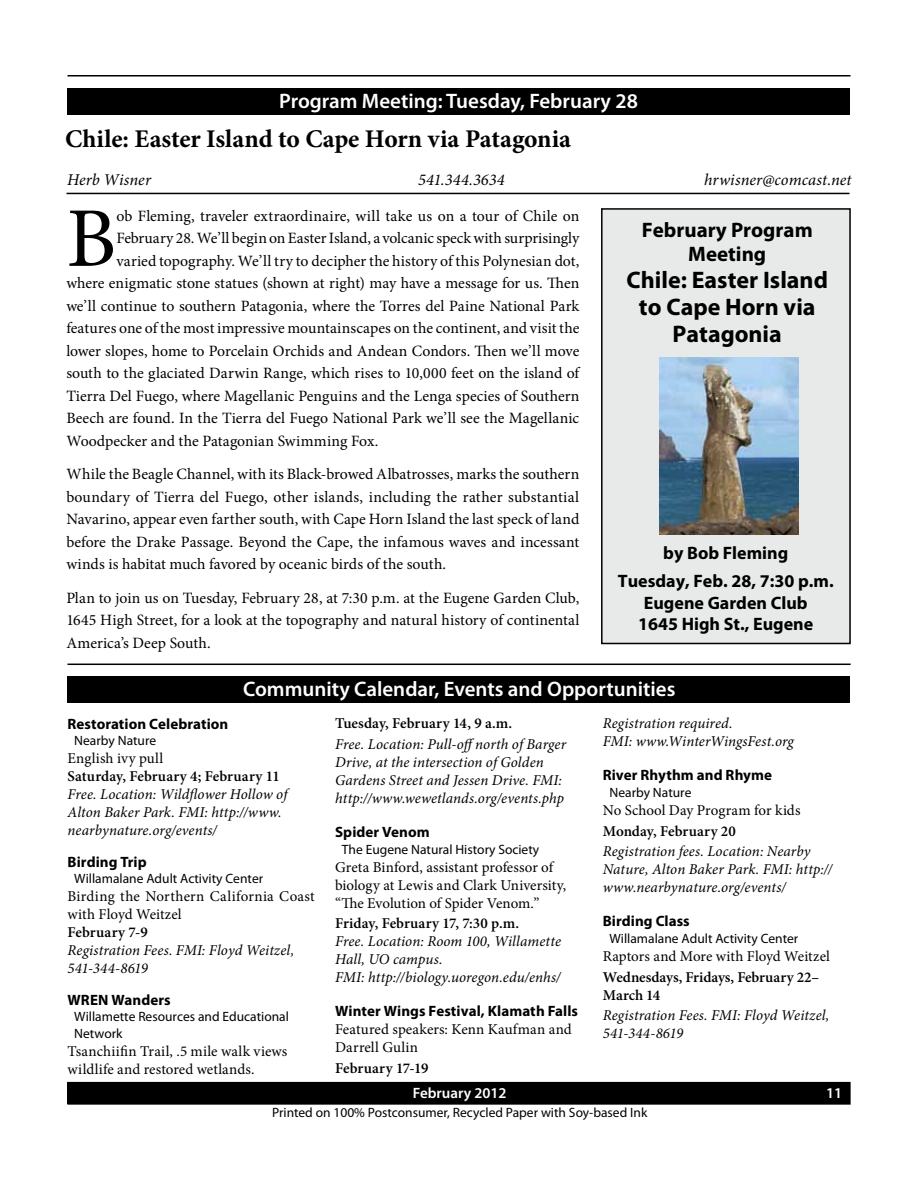
<style>
.page{position:relative;width:918px;height:1188px;background:#fff}
.page>*{position:absolute;margin:0;border:0;box-sizing:border-box;transform-origin:0 0}
.t1{font:85.05px "Minion Pro";color:#000}
.t2{font:700 25.5px "Minion Pro";color:#000}
.t3{font:700 24px/27px "Myriad Pro";color:#000;text-align:center}
.t4{font:600 21px "Myriad Pro";color:#fff}
.t5{font:700 21px/24px "Myriad Pro";color:#000;text-align:center}
.t6{font:700 18px/28.3px "Myriad Pro";color:#000;text-align:center}
.t7{font:italic 16.5px "Minion Pro";letter-spacing:.005em;color:#000}
.t8{font:15.75px/22.5px "Minion Pro";color:#000;text-align:justify}
.t9{font:italic 15px/18px "Minion Pro";letter-spacing:.005em;color:#000}
.t10{font:15px/18px "Minion Pro";letter-spacing:.005em;color:#000}
.t11{font:600 15px/18px "Minion Pro";letter-spacing:.005em;color:#000}
.t12{font:700 15px "Myriad Pro";letter-spacing:.005em;color:#000}
.t13{font:600 15px "Myriad Pro";color:#fff}
.t14{font:13.5px/16.5px "Myriad Pro";color:#000}
</style>
<div class="page">
<hr style="left:68px;top:75px;width:782px;height:1px;background:#000">
<div style="left:68px;top:1082px;width:782px;height:22px;background:#000"></div>
<div style="left:68px;top:1082px;width:782px;height:23px;border:1px solid #000"></div>
<div style="left:67px;top:676px;width:783px;height:27px;background:#000"></div>
<div style="left:67px;top:88px;width:783px;height:27px;background:#000"></div>
<hr style="left:67px;top:193px;width:783px;height:1px;background:#000">
<div style="left:602px;top:209px;width:248px;height:435px;background:#e8eaea"></div>
<div style="left:601px;top:208px;width:250px;height:436px;border:2px solid #000"></div>
<hr style="left:68px;top:664px;width:783px;height:1px;background:#000">
<img style="left:659px;top:358px;width:140px;height:177px">
<h3 class="t4" style="left:279px;top:87px;width:360px">Program Meeting: Tuesday, February 28</h3>
<h2 class="t2" style="left:65px;top:121px;width:507px">Chile: Easter Island to Cape Horn via Patagonia</h2>
<p class="t7" style="left:67px;top:168px;width:85px">Herb Wisner</p>
<p class="t7" style="left:418px;top:168px;width:88px">541.344.3634</p>
<p class="t7" style="left:704px;top:168px;width:149px">hrwisner@comcast.net</p>
<h1 class="t1" style="left:66px;top:182px;width:51px">B</h1>
<p class="t8" style="left:116px;top:205px;width:464px">ob Fleming, traveler extraordinaire, will take us on a tour of Chile on</p>
<p class="t8" style="left:116px;top:227px;width:464px">February 28. We’ll begin on Easter Island, a volcanic speck with surprisingly</p>
<p class="t8" style="left:116px;top:250px;width:465px">varied topography. We’ll try to decipher the history of this Polynesian dot,</p>
<p class="t8" style="left:66px;top:272px;width:515px">where enigmatic stone statues (shown at right) may have a message for us. Then</p>
<p class="t8" style="left:66px;top:295px;width:514px">we’ll continue to southern Patagonia, where the Torres del Paine National Park</p>
<p class="t8" style="left:66px;top:317px;width:515px">features one of the most impressive mountainscapes on the continent, and visit the</p>
<p class="t8" style="left:66px;top:340px;width:515px">lower slopes, home to Porcelain Orchids and Andean Condors. Then we’ll move</p>
<p class="t8" style="left:66px;top:362px;width:514px">south to the glaciated Darwin Range, which rises to 10,000 feet on the island of</p>
<p class="t8" style="left:66px;top:385px;width:515px">Tierra Del Fuego, where Magellanic Penguins and the Lenga species of Southern</p>
<p class="t8" style="left:66px;top:407px;width:514px">Beech are found. In the Tierra del Fuego National Park we’ll see the Magellanic</p>
<p class="t8" style="left:66px;top:430px;width:313px">Woodpecker and the Patagonian Swimming Fox.</p>
<p class="t8" style="left:66px;top:463px;width:515px">While the Beagle Channel, with its Black-browed Albatrosses, marks the southern boundary of Tierra del Fuego, other islands, including the rather substantial Navarino, appear even farther south, with Cape Horn Island the last speck of land before the Drake Passage. Beyond the Cape, the infamous waves and incessant winds is habitat much favored by oceanic birds of the south.</p>
<p class="t8" style="left:66px;top:586px;width:515px">Plan to join us on Tuesday, February 28, at 7:30 p.m. at the Eugene Garden Club, 1645 High Street, for a look at the topography and natural history of continental America’s Deep South.</p>
<h3 class="t5" style="left:642px;top:218px;width:172px">February Program<br>Meeting</h3>
<h3 class="t3" style="left:627px;top:266px;width:203px">Chile: Easter Island to Cape Horn via<br>Patagonia</h3>
<p class="t6" style="left:618px;top:538px;width:217px">by Bob Fleming<br>Tuesday, Feb. 28, 7:30 p.m.</p>
<p class="t6" style="left:638px;top:591px;width:177px;line-height:21.6px">Eugene Garden Club<br>1645 High St., Eugene</p>
<h3 class="t4" style="left:243px;top:675px;width:434px">Community Calendar, Events and Opportunities</h3>
<p class="t12" style="left:68px;top:714px;width:162px">Restoration Celebration</p>
<p class="t14" style="left:74px;top:732px;width:83px">Nearby Nature</p>
<p class="t10" style="left:68px;top:749px;width:97px">English ivy pull</p>
<p class="t11" style="left:68px;top:767px;width:214px">Saturday, February 4; February 11</p>
<p class="t9" style="left:68px;top:785px;width:221px">Free. Location: Wildflower Hollow of<br>Alton Baker Park. FMI: http://www. nearbynature.org/events/</p>
<p class="t12" style="left:68px;top:852px;width:81px">Birding Trip</p>
<p class="t14" style="left:74px;top:870px;width:190px">Willamalane Adult Activity Center</p>
<p class="t10" style="left:68px;top:887px;width:249px">Birding the Northern California Coast with Floyd Weitzel</p>
<p class="t11" style="left:68px;top:923px;width:82px">February 7-9</p>
<p class="t9" style="left:68px;top:941px;width:228px">Registration Fees. FMI: Floyd Weitzel,<br>541-344-8619</p>
<p class="t12" style="left:68px;top:990px;width:105px">WREN Wanders</p>
<p class="t14" style="left:74px;top:1008px;width:216px">Willamette Resources and Educational<br>Network</p>
<p class="t10" style="left:68px;top:1042px;width:221px">Tsanchiifin Trail, .5 mile walk views wildlife and restored wetlands.</p>
<p class="t11" style="left:335px;top:714px;width:179px">Tuesday, February 14, 9 a.m.</p>
<p class="t9" style="left:335px;top:735px;width:233px">Free. Location: Pull-offnorth of Barger Drive, at the intersection of Golden Gardens Street and Jessen Drive. FMI: http://www.wewetlands.org/events.php</p>
<p class="t12" style="left:335px;top:822px;width:96px">Spider Venom</p>
<p class="t14" style="left:342px;top:841px;width:199px">The Eugene Natural History Society</p>
<p class="t10" style="left:335px;top:858px;width:233px">Greta Binford, assistant professor of biology at Lewis and Clark University, “The Evolution of Spider Venom.”</p>
<p class="t11" style="left:335px;top:914px;width:185px">Friday, February 17, 7:30 p.m.</p>
<p class="t9" style="left:335px;top:932px;width:227px">Free. Location: Room 100, Willamette<br>Hall, UO campus.<br>FMI: http://biology.uoregon.edu/enhs/</p>
<p class="t12" style="left:335px;top:1002px;width:244px">Winter Wings Festival, Klamath Falls</p>
<p class="t10" style="left:335px;top:1021px;width:238px">Featured speakers: Kenn Kaufman and<br>Darrell Gulin</p>
<p class="t11" style="left:335px;top:1059px;width:95px">February 17-19</p>
<p class="t9" style="left:603px;top:714px;width:193px">Registration required.<br>FMI: www.WinterWingsFest.org</p>
<p class="t12" style="left:603px;top:766px;width:171px">River Rhythm and Rhyme</p>
<p class="t14" style="left:610px;top:784px;width:83px">Nearby Nature</p>
<p class="t10" style="left:603px;top:801px;width:199px">No School Day Program for kids</p>
<p class="t11" style="left:603px;top:822px;width:135px">Monday, February 20</p>
<p class="t9" style="left:603px;top:842px;width:232px">Registration fees. Location: Nearby<br>Nature, Alton Baker Park. FMI: http:// www.nearbynature.org/events/</p>
<p class="t12" style="left:603px;top:912px;width:88px">Birding Class</p>
<p class="t14" style="left:610px;top:930px;width:190px">Willamalane Adult Activity Center</p>
<p class="t10" style="left:603px;top:947px;width:229px">Raptors and More with Floyd Weitzel</p>
<p class="t11" style="left:603px;top:968px;width:218px">Wednesdays, Fridays, February 22–<br>March 14</p>
<p class="t9" style="left:603px;top:1007px;width:228px">Registration Fees. FMI: Floyd Weitzel,<br>541-344-8619</p>
<p class="t13" style="left:413px;top:1084px;width:95px">February 2012</p>
<p class="t13" style="left:826px;top:1084px;width:18px">11</p>
<p class="t14" style="left:272px;top:1104px;width:377px">Printed on 100% Postconsumer, Recycled Paper with Soy-based Ink</p>
</div>
